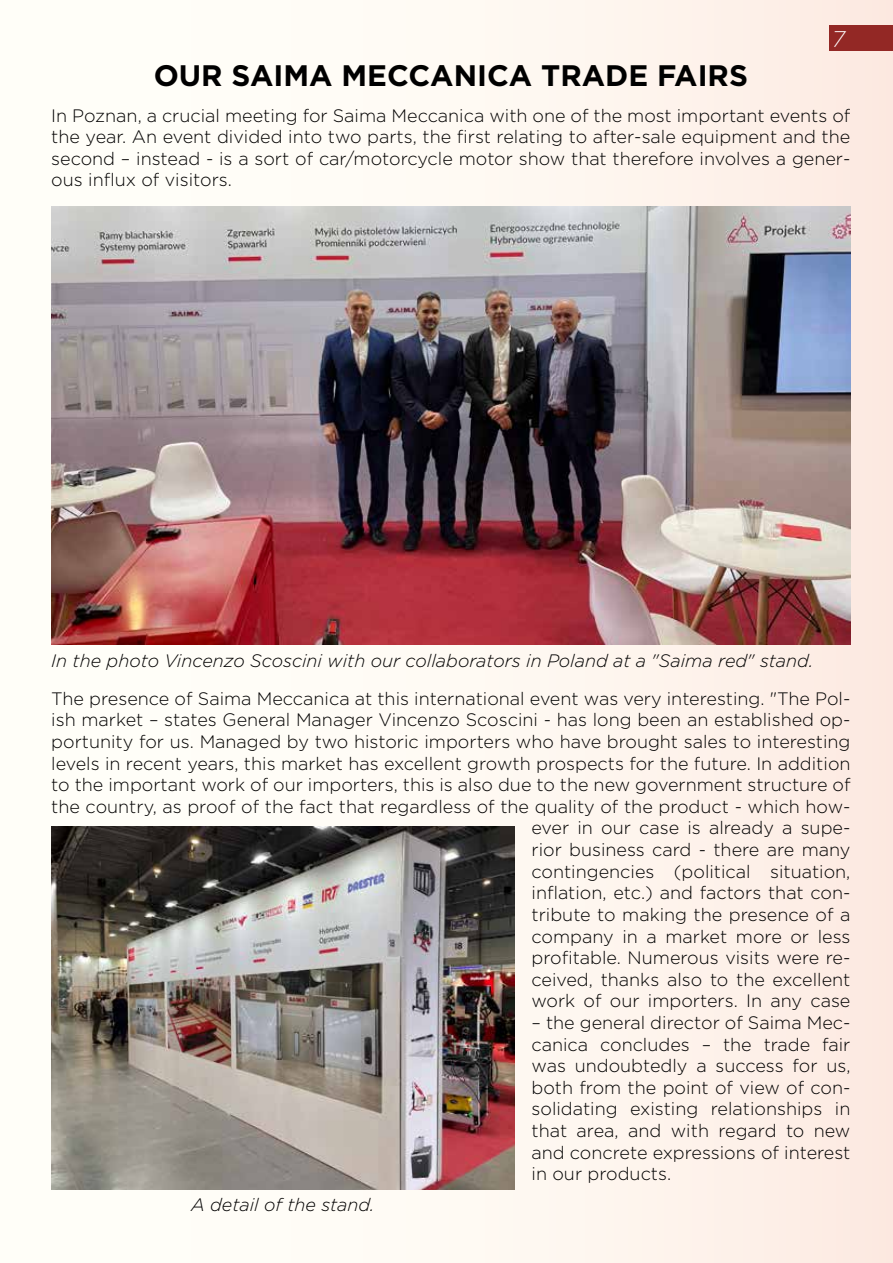
<style>
.page{position:relative;width:893px;height:1263px;background:#fff}
.page>*{position:absolute;margin:0;border:0;box-sizing:border-box;transform-origin:0 0}
.t1{font:700 29.7px "Gotham";color:#000}
.t2{font:300 21px "Futura Std";color:#fff}
.t3{font:300 18px/21.6px "Gotham";color:#000;text-align:justify}
.t4{font:italic 300 18px "Gotham";color:#000}
</style>
<div class="page">
<div style="left:0;top:0;width:893px;height:1263px;background:linear-gradient(to right,#fefffb,#fcede5)"></div>
<div style="left:829px;top:26px;width:64px;height:25px;background:#932825"></div>
<img style="left:51px;top:206px;width:799px;height:438px">
<img style="left:51px;top:827px;width:463px;height:362px">
<h1 class="t1" style="left:154px;top:56px;width:596px">OUR SAIMA MECCANICA TRADE FAIRS</h1>
<p class="t2" style="left:833px;top:27px;width:14px">7</p>
<p class="t3" style="left:51px;top:104px;width:801px">In Poznan, a crucial meeting for Saima Meccanica with one of the most important events of the year. An event divided into two parts, the first relating to after-sale equipment and the second – instead - is a sort of car/motorcycle motor show that therefore involves a gener&shy;ous influx of visitors.</p>
<p class="t4" style="left:51px;top:649px;width:763px">In the photo Vincenzo Scoscini with our collaborators in Poland at a "Saima red" stand.</p>
<p class="t3" style="left:51px;top:687px;width:801px;text-align:right">The presence of Saima Meccanica at this international event was very interesting. "The Pol&shy;ish market – states General Manager Vincenzo Scoscini - has long been an established op&shy;portunity for us. Managed by two historic importers who have brought sales to interesting levels in recent years, this market has excellent growth prospects for the future. In addition to the important work of our importers, this is also due to the new government structure of the country, as proof of the fact that regardless of the quality of the product - which how&shy;ever in our case is already a supe-<br>rior business card - there are many<br>contingencies (political situation,<br>inflation, etc.) and factors that con-<br>tribute to making the presence of a<br>company in a market more or less<br>profitable. Numerous visits were re-<br>ceived, thanks also to the excellent<br>work of our importers. In any case</p>
<p class="t3" style="left:531px;top:1011px;width:320px">– the general director of Saima Mec&shy;canica concludes – the trade fair was undoubtedly a success for us, both from the point of view of con&shy;solidating existing relationships in that area, and with regard to new and concrete expressions of interest in our products.</p>
<p class="t4" style="left:191px;top:1194px;width:185px">A detail of the stand.</p>
</div>
